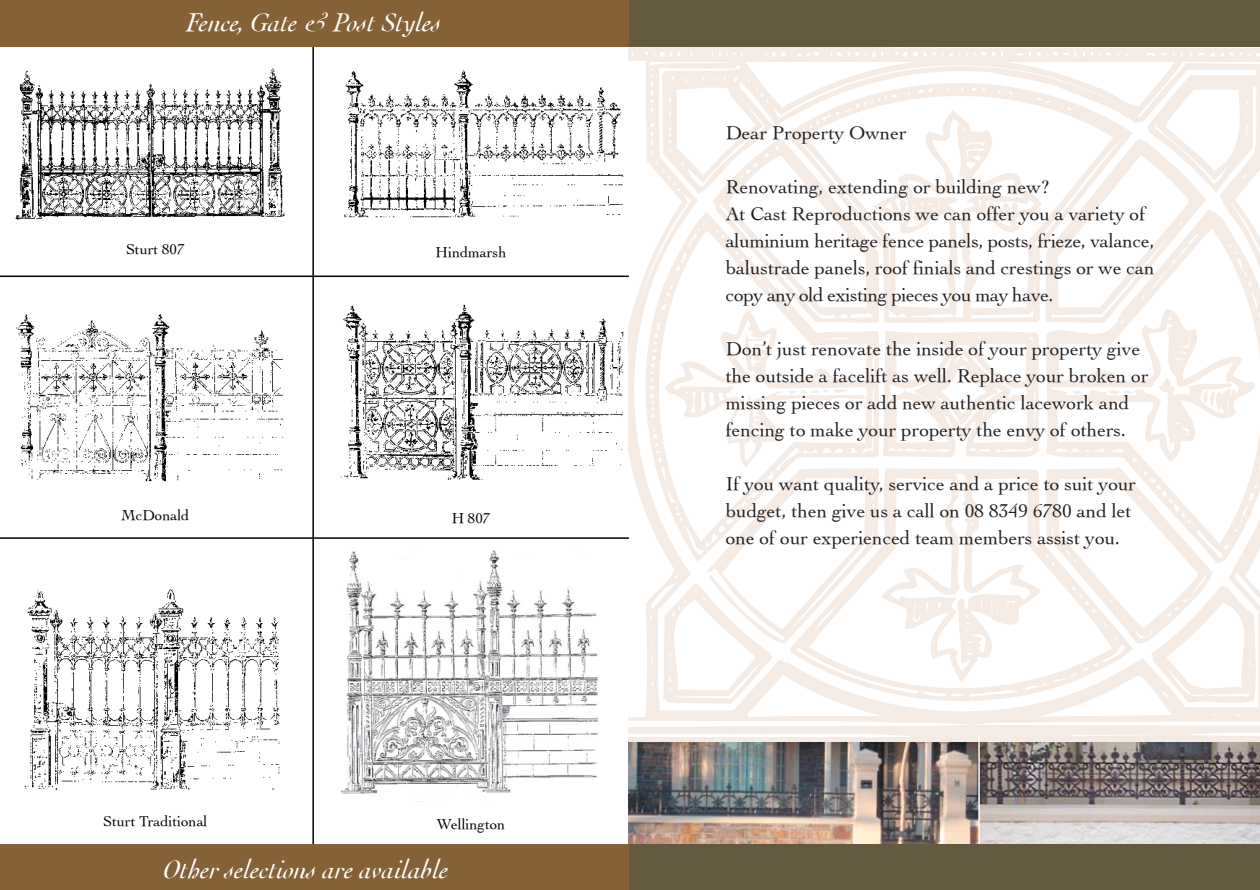
<style>
.page{position:relative;width:1260px;height:890px;background:#fff}
.page>*{position:absolute;margin:0;border:0;box-sizing:border-box;transform-origin:0 0}
.t1{font:italic 27px "Cochin";color:#fff}
.t2{font:19.5px/27px "Cochin";color:#231f20}
.t3{font:15px "Cochin";color:#000}
</style>
<div class="page">
<svg style="left:629px;top:46px;width:631px;height:696px"></svg>
<img style="left:629px;top:742px;width:349px;height:103px">
<img style="left:980px;top:742px;width:280px;height:103px">
<hr style="left:978px;top:735px;width:2px;height:138px;background:#fff">
<img style="left:340px;top:304px;width:289px;height:176px">
<img style="left:16px;top:314px;width:267px;height:168px">
<img style="left:344px;top:70px;width:280px;height:148px">
<img style="left:24px;top:589px;width:256px;height:202px">
<hr style="left:312px;top:0;width:2px;height:890px;background:#000">
<hr style="left:0;top:276px;width:629px;height:1px;background:#000">
<div style="left:0;top:0;width:629px;height:46px;background:#846136"></div>
<img style="left:15px;top:68px;width:270px;height:152px">
<hr style="left:0;top:537px;width:629px;height:2px;background:#000">
<div style="left:629px;top:0;width:631px;height:46px;background:#645a41"></div>
<div style="left:0;top:845px;width:632px;height:45px;background:#846136"></div>
<div style="left:629px;top:845px;width:631px;height:45px;background:#645a41"></div>
<img style="left:340px;top:550px;width:258px;height:244px">
<h1 class="t1" style="left:186px;top:8px;width:257px">Fence, Gate &amp; Post Styles</h1>
<p class="t3" style="left:126px;top:240px;width:60px">Sturt 807</p>
<p class="t3" style="left:436px;top:243px;width:72px">Hindmarsh</p>
<p class="t3" style="left:121px;top:507px;width:70px">McDonald</p>
<p class="t3" style="left:452px;top:510px;width:40px">H 807</p>
<p class="t3" style="left:103px;top:812px;width:106px">Sturt Traditional</p>
<p class="t3" style="left:437px;top:815px;width:70px">Wellington</p>
<h1 class="t1" style="left:163px;top:854px;width:287px">Other selections are available</h1>
<p class="t2" style="left:726px;top:119px;width:182px">Dear Property Owner</p>
<p class="t2" style="left:726px;top:173px;width:430px">Renovating, extending or building new?<br>At Cast Reproductions we can offer you a variety of aluminium heritage fence panels, posts, frieze, valance, balustrade panels, roof finials and crestings or we can copy any old existing pieces you may have.</p>
<p class="t2" style="left:726px;top:335px;width:424px">Don’t just renovate the inside of your property give the outside a facelift as well. Replace your broken or missing pieces or add new authentic lacework and fencing to make your property the envy of others.</p>
<p class="t2" style="left:726px;top:470px;width:412px">If you want quality, service and a price to suit your budget, then give us a call on 08 8349 6780 and let one of our experienced team members assist you.</p>
</div>
